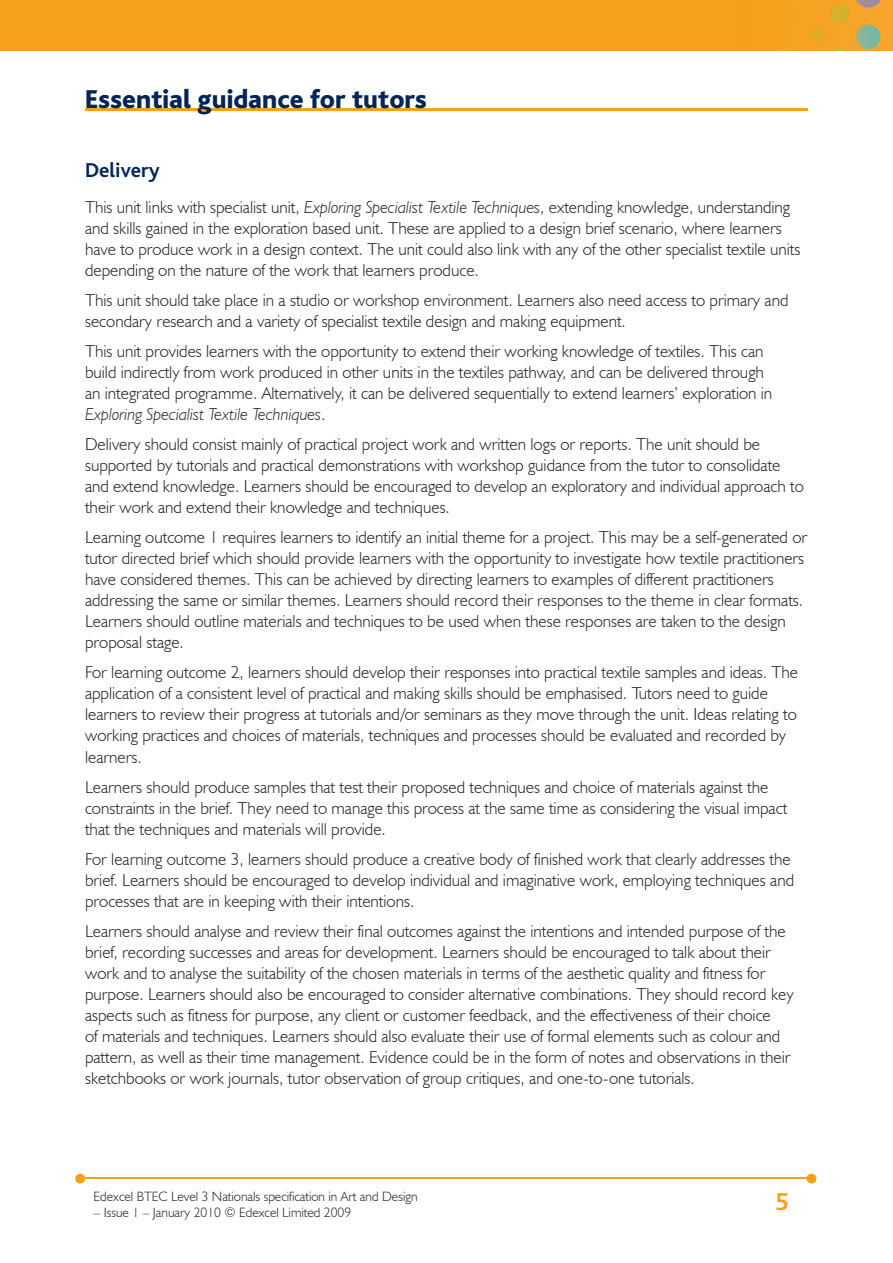
<style>
.page{position:relative;width:893px;height:1263px;background:#fff}
.page>*{position:absolute;margin:0;border:0;box-sizing:border-box;transform-origin:0 0}
.t1{font:800 27px "Bliss";color:#002556}
.t2{font:700 25.5px "Bliss";color:#f6a01b}
.t3{font:700 21px "Bliss";color:#002556}
.t4{font:300 17.25px/21px "Humanist 521 BT";color:#231f20}
.t5{font:300 13.5px "Humanist 521 BT";color:#231f20}
.s1{font-style:italic}
</style>
<div class="page">
<img style="left:0;top:0;width:893px;height:51px">
<hr style="left:82px;top:1178px;width:728px;height:1px;background:#f6a01b">
<svg style="left:807px;top:1174px;width:9px;height:9px"></svg>
<svg style="left:75px;top:1174px;width:10px;height:9px"></svg>
<hr style="left:85px;top:108px;width:723px;height:2px;background:#f6a01b">
<h1 class="t1" style="left:85px;top:85px;width:344px">Essential guidance for tutors</h1>
<p class="t3" style="left:85px;top:160px;width:76px">Delivery</p>
<p class="t4" style="left:85px;top:197px;width:717px">This unit links with specialist unit, <span class="s1">Exploring Specialist Textile Techniques</span>, extending knowledge, understanding and skills gained in the exploration based unit. These are applied to a design brief scenario, where learners have to produce work in a design context. The unit could also link with any of the other specialist textile units depending on the nature of the work that learners produce.</p>
<p class="t4" style="left:85px;top:290px;width:705px">This unit should take place in a studio or workshop environment. Learners also need access to primary and secondary research and a variety of specialist textile design and making equipment.</p>
<p class="t4" style="left:85px;top:341px;width:689px">This unit provides learners with the opportunity to extend their working knowledge of textiles. This can build indirectly from work produced in other units in the textiles pathway, and can be delivered through an integrated programme. Alternatively, it can be delivered sequentially to extend learners’ exploration in <span class="s1">Exploring Specialist Textile Techniques</span>.</p>
<p class="t4" style="left:85px;top:434px;width:720px">Delivery should consist mainly of practical project work and written logs or reports. The unit should be supported by tutorials and practical demonstrations with workshop guidance from the tutor to consolidate and extend knowledge. Learners should be encouraged to develop an exploratory and individual approach to their work and extend their knowledge and techniques.</p>
<p class="t4" style="left:85px;top:527px;width:724px">Learning outcome 1 requires learners to identify an initial theme for a project. This may be a self-generated or tutor directed brief which should provide learners with the opportunity to investigate how textile practitioners have considered themes. This can be achieved by directing learners to examples of different practitioners addressing the same or similar themes. Learners should record their responses to the theme in clear formats.<br>Learners should outline materials and techniques to be used when these responses are taken to the design proposal stage.</p>
<p class="t4" style="left:85px;top:662px;width:715px">For learning outcome 2, learners should develop their responses into practical textile samples and ideas. The application of a consistent level of practical and making skills should be emphasised. Tutors need to guide learners to review their progress at tutorials and/or seminars as they move through the unit. Ideas relating to working practices and choices of materials, techniques and processes should be evaluated and recorded by learners.</p>
<p class="t4" style="left:85px;top:776px;width:704px">Learners should produce samples that test their proposed techniques and choice of materials against the constraints in the brief. They need to manage this process at the same time as considering the visual impact that the techniques and materials will provide.</p>
<p class="t4" style="left:85px;top:848px;width:711px">For learning outcome 3, learners should produce a creative body of finished work that clearly addresses the brief. Learners should be encouraged to develop individual and imaginative work, employing techniques and processes that are in keeping with their intentions.</p>
<p class="t4" style="left:85px;top:920px;width:710px">Learners should analyse and review their final outcomes against the intentions and intended purpose of the brief, recording successes and areas for development. Learners should be encouraged to talk about their work and to analyse the suitability of the chosen materials in terms of the aesthetic quality and fitness for purpose. Learners should also be encouraged to consider alternative combinations. They should record key aspects such as fitness for purpose, any client or customer feedback, and the effectiveness of their choice<br>of materials and techniques. Learners should also evaluate their use of formal elements such as colour and pattern, as well as their time management. Evidence could be in the form of notes and observations in their sketchbooks or work journals, tutor observation of group critiques, and one-to-one tutorials.</p>
<p class="t5" style="left:94px;top:1188px;width:326px">Edexcel BTEC Level 3 Nationals specification in Art and Design</p>
<p class="t5" style="left:94px;top:1204px;width:259px">– Issue 1 – January 2010 © Edexcel Limited 2009</p>
<h2 class="t2" style="left:775px;top:1189px;width:15px">5</h2>
</div>
